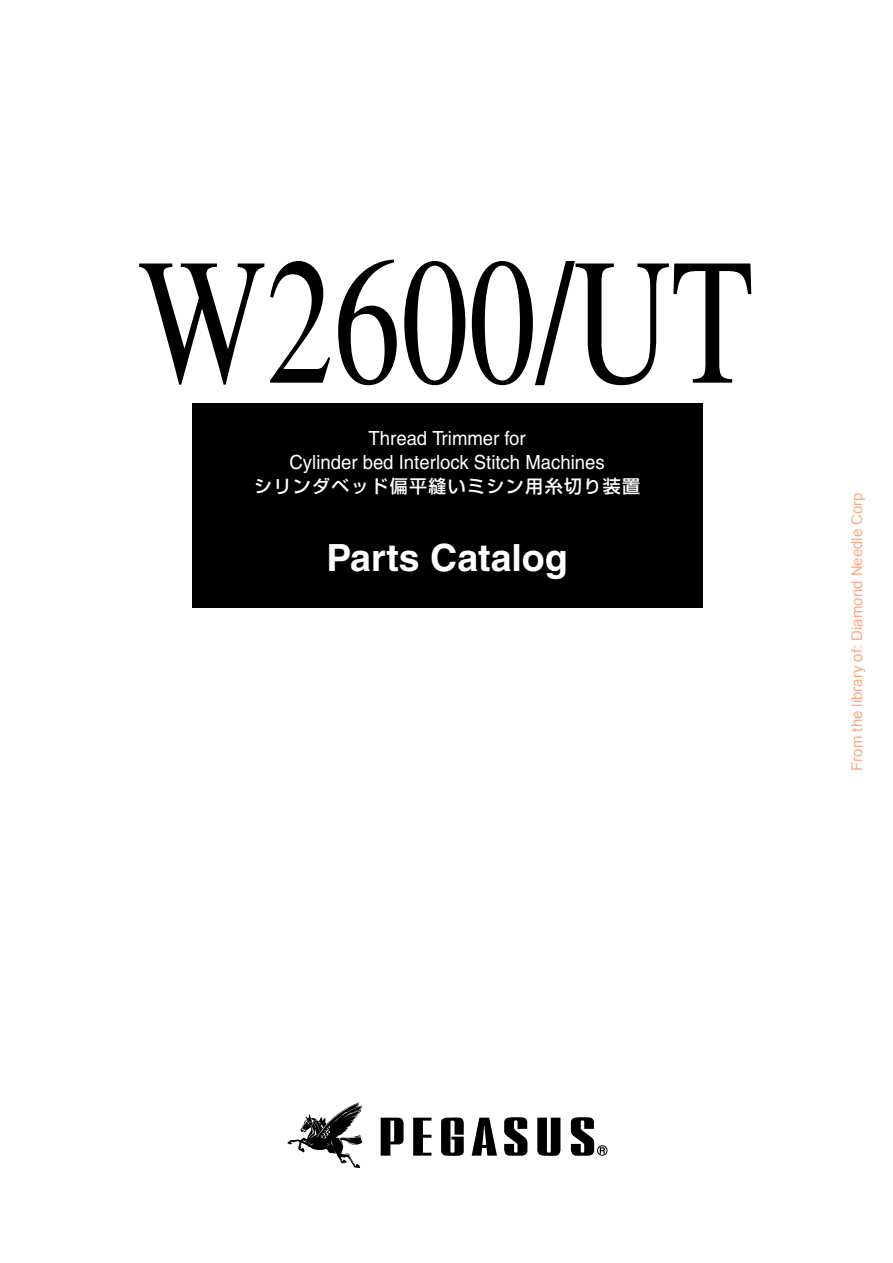
<style>
.page{position:relative;width:893px;height:1263px;background:#fff}
.page>*{position:absolute;margin:0;border:0;box-sizing:border-box;transform-origin:0 0}
.t1{font:180px "Times";color:#000;scale:.75 1}
.t2{font:700 37.5px "Helvetica";color:#fff}
.t3{font:19.5px/24px "Helvetica";color:#fff;text-align:center;scale:.95 1}
.t4{font:500 18px "Shin Go";letter-spacing:.075em;color:#fff}
.t5{font:15px "Arial";color:rgb(255 84 0/.5)}
</style>
<div class="page">
<svg style="left:287px;top:1103px;width:75px;height:65px"></svg>
<svg style="left:380px;top:1118px;width:23px;height:38px"></svg>
<svg style="left:413px;top:1118px;width:18px;height:38px"></svg>
<svg style="left:441px;top:1117px;width:22px;height:39px"></svg>
<svg style="left:471px;top:1118px;width:26px;height:38px"></svg>
<svg style="left:504px;top:1117px;width:23px;height:39px"></svg>
<svg style="left:537px;top:1118px;width:23px;height:38px"></svg>
<div style="left:597px;top:1146px;width:10px;height:9px;border:1px solid #000;border-radius:50%"></div>
<svg style="left:571px;top:1117px;width:34px;height:39px"></svg>
<div style="left:192px;top:404px;width:510px;height:204px;background:#000"></div>
<h1 class="t1" style="left:138px;top:257px;width:821px">W2600/UT</h1>
<p class="t3" style="left:289px;top:428px;width:333px">Thread Trimmer for<br>Cylinder bed Interlock Stitch Machines</p>
<p class="t4" style="left:254px;top:479px;width:387px">シリンダベッド偏平縫いミシン用糸切り装置</p>
<h2 class="t2" style="left:326px;top:544px;width:243px">Parts Catalog</h2>
<p class="t5" style="left:847px;top:771px;width:280px;rotate:-90deg">From the library of: Diamond Needle Corp</p>
</div>
